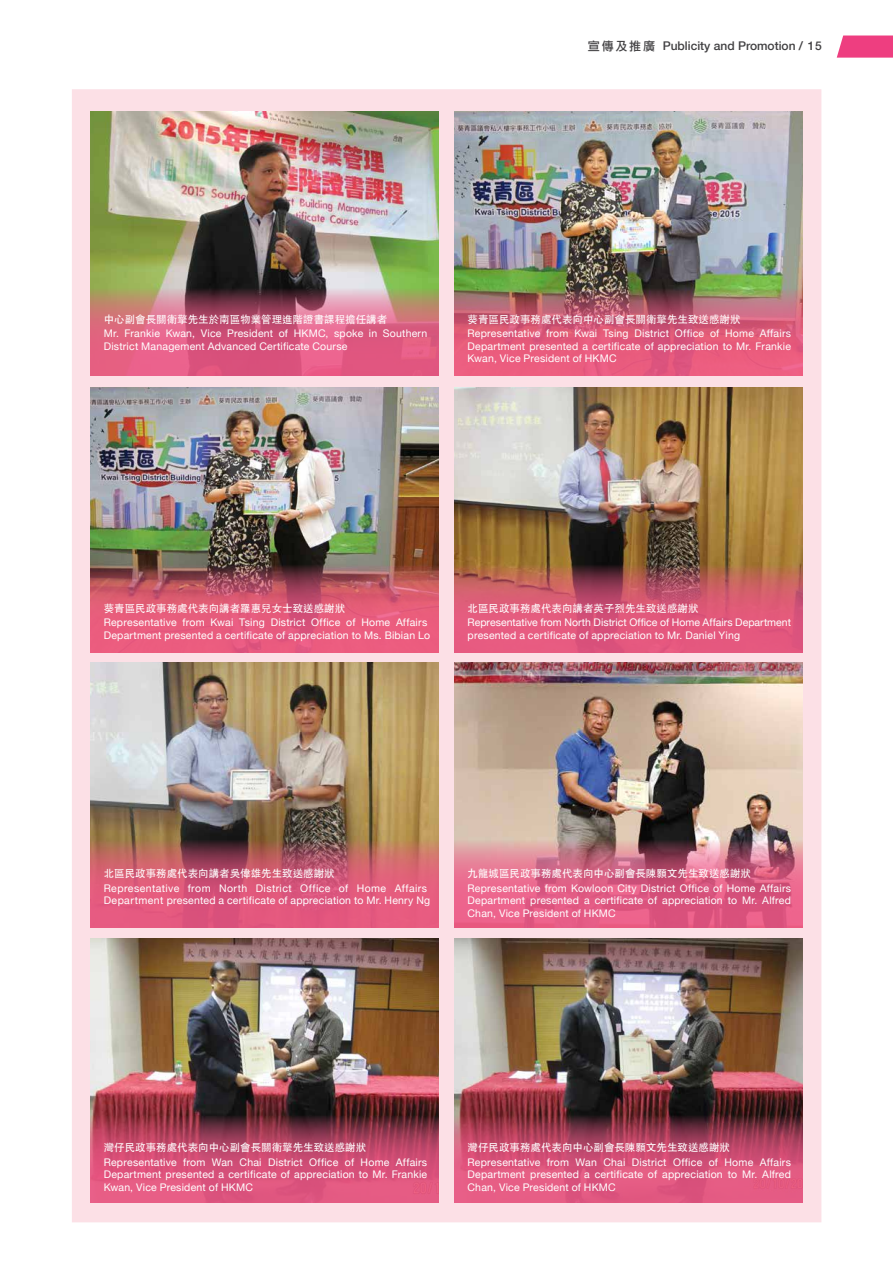
<style>
.page{position:relative;width:893px;height:1263px;background:#fff}
.page>*{position:absolute;margin:0;border:0;box-sizing:border-box;transform-origin:0 0}
.t1{font:500 12px "Helvetica Neue";color:#414042}
.t2{font:10.5px/12.8px "Helvetica Neue";letter-spacing:.02em;color:#fff}
.t3{font:500 10.5px "ST Heiti TC";color:#fff}
.s1{font-family:"Li Gothic Med";font-weight:400}
</style>
<div class="page">
<div style="left:72px;top:89px;width:749px;height:1133px;background:#fce0e6"></div>
<img style="left:90px;top:111px;width:349px;height:265px">
<svg style="left:91px;top:284px;width:348px;height:92px;background:#c8647b"></svg>
<img style="left:454px;top:111px;width:348px;height:265px">
<img style="left:455px;top:284px;width:347px;height:92px">
<img style="left:90px;top:387px;width:349px;height:265px">
<img style="left:91px;top:560px;width:348px;height:92px">
<img style="left:454px;top:387px;width:348px;height:265px">
<svg style="left:455px;top:560px;width:347px;height:92px;background:#c95869"></svg>
<img style="left:90px;top:663px;width:349px;height:264px">
<svg style="left:91px;top:835px;width:348px;height:92px;background:#c7596d"></svg>
<img style="left:454px;top:663px;width:348px;height:264px">
<img style="left:455px;top:835px;width:347px;height:92px">
<img style="left:90px;top:938px;width:349px;height:265px">
<svg style="left:91px;top:1111px;width:348px;height:92px;background:#ba4767"></svg>
<img style="left:454px;top:938px;width:348px;height:265px">
<svg style="left:455px;top:1111px;width:347px;height:92px;background:#bb4868"></svg>
<svg style="left:837px;top:36px;width:56px;height:22px"></svg>
<p class="t1" style="left:588px;top:36px;width:235px"><span class="s1">宣傳及推廣</span> Publicity and Promotion / 15</p>
<p class="t3" style="left:104px;top:313px;width:285px">中心副會長關衛擎先生於南區物業管理進階證書課程擔任講者</p>
<p class="t2" style="left:104px;top:326px;width:325px">Mr. Frankie Kwan, Vice President of HKMC, spoke in Southern<br>District Management Advanced Certificate Course</p>
<p class="t3" style="left:468px;top:313px;width:274px">葵青區民政事務處代表向中心副會長關衛擎先生致送感謝狀</p>
<p class="t2" style="left:468px;top:326px;width:325px;text-align:justify">Representative from Kwai Tsing District Office of Home Affairs Department presented a certificate of appreciation to Mr. Frankie Kwan, Vice President of HKMC</p>
<p class="t3" style="left:104px;top:602px;width:243px">葵青區民政事務處代表向講者羅惠兒女士致送感謝狀</p>
<p class="t2" style="left:104px;top:615px;width:328px">Representative from Kwai Tsing District Office of Home Affairs<br>Department presented a certificate of appreciation to Ms. Bibian Lo</p>
<p class="t3" style="left:468px;top:602px;width:232px">北區民政事務處代表向講者英子烈先生致送感謝狀</p>
<p class="t2" style="left:468px;top:615px;width:325px">Representative from North District Office of Home Affairs Department presented a certificate of appreciation to Mr. Daniel Ying</p>
<p class="t3" style="left:104px;top:868px;width:232px">北區民政事務處代表向講者吳偉雄先生致送感謝狀</p>
<p class="t2" style="left:104px;top:881px;width:328px">Representative from North District Office of Home Affairs<br>Department presented a certificate of appreciation to Mr. Henry Ng</p>
<p class="t3" style="left:468px;top:868px;width:285px">九龍城區民政事務處代表向中心副會長陳顥文先生致送感謝狀</p>
<p class="t2" style="left:468px;top:881px;width:325px;text-align:justify">Representative from Kowloon City District Office of Home Affairs Department presented a certificate of appreciation to Mr. Alfred Chan, Vice President of HKMC</p>
<p class="t3" style="left:104px;top:1142px;width:264px">灣仔民政事務處代表向中心副會長關衛擎先生致送感謝狀</p>
<p class="t2" style="left:104px;top:1155px;width:325px;text-align:justify">Representative from Wan Chai District Office of Home Affairs Department presented a certificate of appreciation to Mr. Frankie Kwan, Vice President of HKMC</p>
<p class="t3" style="left:468px;top:1142px;width:264px">灣仔民政事務處代表向中心副會長陳顥文先生致送感謝狀</p>
<p class="t2" style="left:468px;top:1155px;width:325px;text-align:justify">Representative from Wan Chai District Office of Home Affairs Department presented a certificate of appreciation to Mr. Alfred Chan, Vice President of HKMC</p>
</div>
